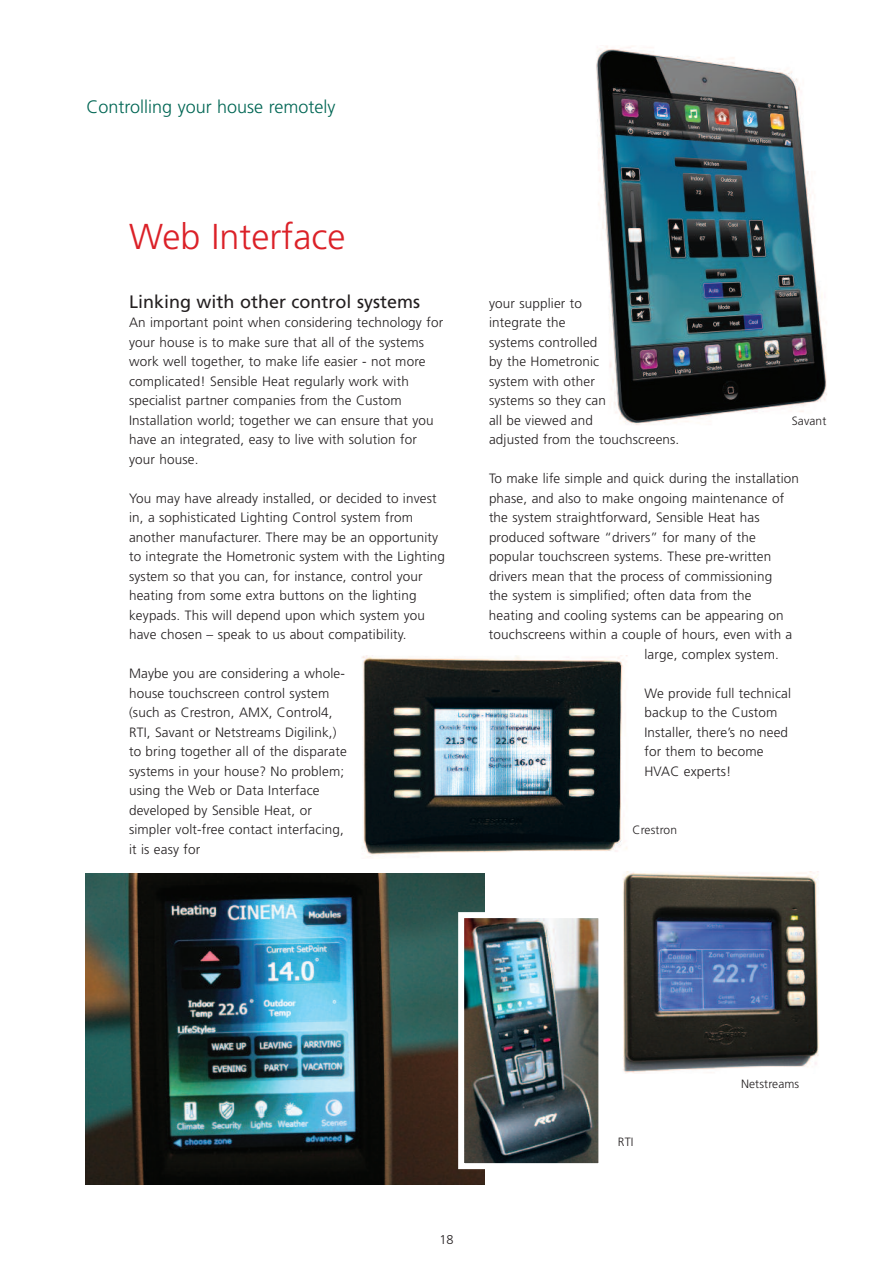
<style>
.page{position:relative;width:893px;height:1263px;background:#fff}
.page>*{position:absolute;margin:0;border:0;box-sizing:border-box;transform-origin:0 0}
.t1{font:300 36px "Frutiger";color:#db2128}
.t2{font:18px "Frutiger";color:#231f20}
.t3{font:300 18px "Frutiger";color:#006654}
.t4{font:300 13.5px/19.5px "Frutiger";letter-spacing:.01em;color:#231f20}
.t5{font:300 12.75px "Frutiger";color:#231f20}
.t6{font:300 12px "Frutiger";letter-spacing:.01em;color:#231f20}
</style>
<div class="page">
<img style="left:596px;top:46px;width:231px;height:379px">
<img style="left:85px;top:873px;width:400px;height:311px">
<img style="left:465px;top:919px;width:132px;height:243px">
<div style="left:458px;top:912px;width:146px;height:257px;border:6px solid #fff"></div>
<img style="left:362px;top:656px;width:265px;height:201px">
<img style="left:623px;top:872px;width:196px;height:201px">
<h2 class="t3" style="left:87px;top:99px;width:250px">Controlling your house remotely</h2>
<h1 class="t1" style="left:129px;top:222px;width:218px">Web Interface</h1>
<h2 class="t2" style="left:129px;top:294px;width:292px">Linking with other control systems</h2>
<p class="t4" style="left:129px;top:314px;width:316px">An important point when considering technology for your house is to make sure that all of the systems work well together, to make life easier - not more complicated! Sensible Heat regularly work with specialist partner companies from the Custom Installation world; together we can ensure that you have an integrated, easy to live with solution for your house.</p>
<p class="t4" style="left:129px;top:489px;width:317px">You may have already installed, or decided to invest in, a sophisticated Lighting Control system from another manufacturer. There may be an opportunity to integrate the Hometronic system with the Lighting system so that you can, for instance, control your heating from some extra buttons on the lighting keypads. This will depend upon which system you have chosen – speak to us about compatibility.</p>
<p class="t4" style="left:129px;top:665px;width:219px">Maybe you are considering a whole&shy;house touchscreen control system (such as Crestron, AMX, Control4,<br>RTI, Savant or Netstreams Digilink,) to bring together all of the disparate systems in your house? No problem; using the Web or Data Interface developed by Sensible Heat, or simpler volt-free contact interfacing, it is easy for</p>
<p class="t4" style="left:489px;top:294px;width:192px">your supplier to<br>integrate the<br>systems controlled<br>by the Hometronic<br>system with other<br>systems so they can<br>all be viewed and<br>adjusted from the touchscreens.</p>
<p class="t4" style="left:489px;top:470px;width:312px">To make life simple and quick during the installation</p>
<p class="t4" style="left:489px;top:489px;width:297px">phase, and also to make ongoing maintenance of</p>
<p class="t4" style="left:489px;top:509px;width:272px">the system straightforward, Sensible Heat has</p>
<p class="t4" style="left:489px;top:528px;width:268px">produced software “drivers” for many of the</p>
<p class="t4" style="left:489px;top:548px;width:284px">popular touchscreen systems. These pre-written</p>
<p class="t4" style="left:489px;top:567px;width:285px">drivers mean that the process of commissioning</p>
<p class="t4" style="left:489px;top:587px;width:264px">the system is simplified; often data from the</p>
<p class="t4" style="left:489px;top:606px;width:296px">heating and cooling systems can be appearing on</p>
<p class="t4" style="left:489px;top:626px;width:305px">touchscreens within a couple of hours, even with a</p>
<p class="t4" style="left:644px;top:645px;width:136px">large, complex system.</p>
<p class="t4" style="left:644px;top:684px;width:148px">We provide full technical backup to the Custom<br>Installer, there’s no need for them to become<br>HVAC experts!</p>
<p class="t6" style="left:792px;top:416px;width:36px">Savant</p>
<p class="t6" style="left:633px;top:825px;width:46px">Crestron</p>
<p class="t5" style="left:439px;top:1234px;width:16px">18</p>
<p class="t6" style="left:618px;top:1137px;width:17px">RTI</p>
<p class="t6" style="left:741px;top:1079px;width:60px">Netstreams</p>
</div>
